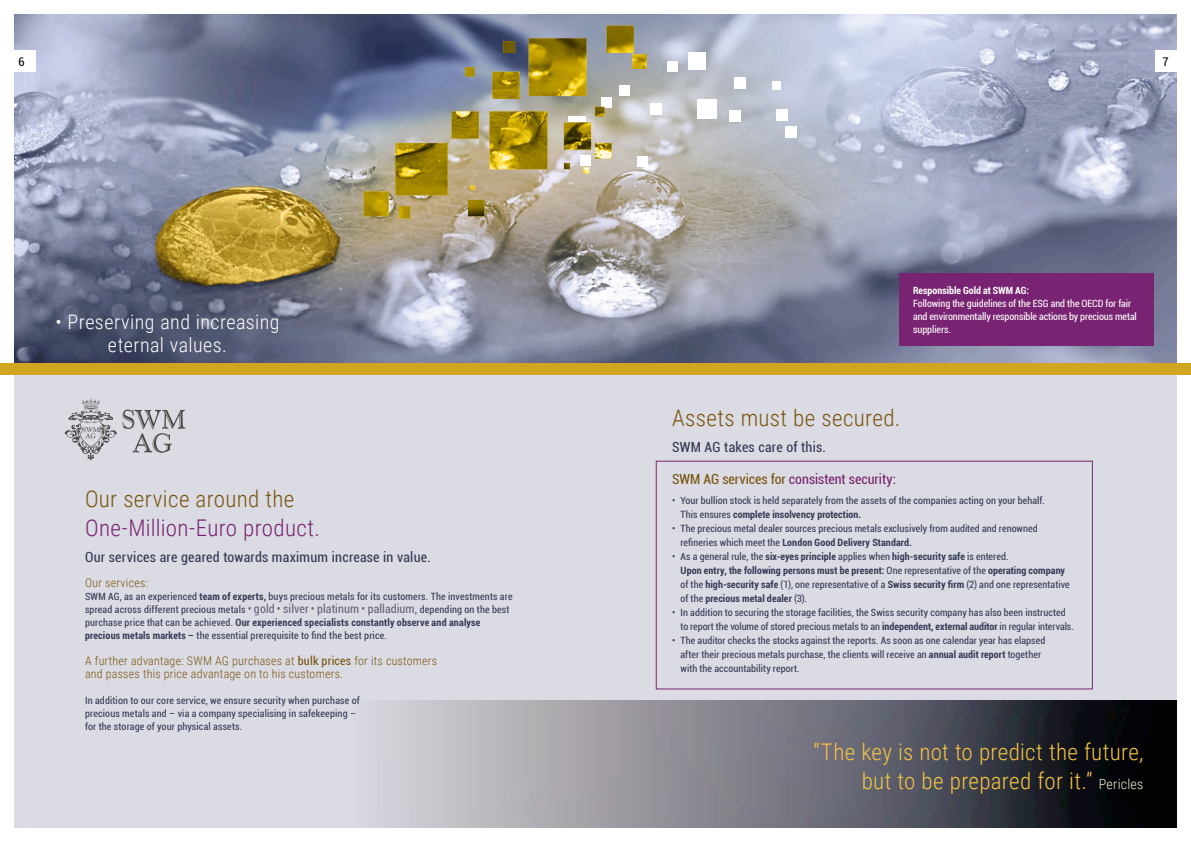
<style>
.page{position:relative;width:1191px;height:842px;background:#fff}
.page>*{position:absolute;margin:0;border:0;box-sizing:border-box;transform-origin:0 0}
.t1{font:300 23px "Roboto Condensed";letter-spacing:.015em;color:#f4c445}
.t2{font:300 23px "Roboto Condensed";letter-spacing:.015em;color:#79540f}
.t3{font:300 23px "Roboto Condensed";letter-spacing:.01em;color:#792472}
.t4{font:300 20px/22.7px "Roboto Condensed";letter-spacing:.025em;color:#fff;text-align:center}
.t5{font:condensed 14px "Roboto";letter-spacing:.015em;color:#323955}
.t6{font:condensed 14px "Roboto";color:#792472}
.t7{font:300 12px "Roboto Condensed";letter-spacing:.015em;color:#79540f}
.t8{font:condensed 12px "Roboto";color:#000}
.t9{font:condensed 10px "Roboto";letter-spacing:.01em;color:#323955}
.t10{font:700 condensed 10px "Roboto";letter-spacing:.01em;color:#323955}
.t11{font:condensed 10px/13px "Roboto";letter-spacing:-.005em;color:#fff}
.t12{font:700 condensed 10px "Roboto";color:#fff}
.s1{font-weight:700}
.s2{font-size:12px;color:#65647c}
.s3{font-weight:400}
.s4{font-family:"Roboto";font-weight:400;font-stretch:condensed}
.s5{color:#79540f}
.s6{font-size:14px;color:#f8ecda}
</style>
<div class="page">
<img style="left:14px;top:14px;width:1162px;height:349px">
<div style="left:697px;top:99px;width:20px;height:19px;background:#fff"></div>
<div style="left:650px;top:103px;width:12px;height:12px;background:#fff"></div>
<div style="left:776px;top:109px;width:12px;height:12px;background:#fff"></div>
<div style="left:772px;top:81px;width:8px;height:8px;background:#fff"></div>
<div style="left:734px;top:77px;width:12px;height:12px;background:#fff"></div>
<div style="left:785px;top:126px;width:12px;height:12px;background:#fff"></div>
<div style="left:729px;top:110px;width:11px;height:12px;background:#fff"></div>
<div style="left:688px;top:52px;width:18px;height:18px;background:#fff"></div>
<div style="left:667px;top:61px;width:11px;height:11px;background:#fff"></div>
<div style="left:637px;top:156px;width:11px;height:11px;background:#fff"></div>
<img style="left:364px;top:26px;width:282px;height:193px">
<div style="left:14px;top:374px;width:1162px;height:454px;background:#dbdbe3"></div>
<div style="left:8px;top:50px;width:27px;height:21px;background:#fff"></div>
<div style="left:1155px;top:50px;width:27px;height:21px;background:#fff"></div>
<svg style="left:65px;top:398px;width:120px;height:62px"></svg>
<img style="left:387px;top:700px;width:789px;height:128px">
<div style="left:656px;top:461px;width:436px;height:228px;border:1px solid #792472"></div>
<div style="left:0;top:363px;width:1191px;height:11px;background:#d0a621"></div>
<div style="left:899px;top:273px;width:254px;height:73px;background:#792472"></div>
<p class="t8" style="left:19px;top:53px;width:8px">6</p>
<p class="t8" style="left:1162px;top:53px;width:8px">7</p>
<p class="t4" style="left:55px;top:310px;width:226px">• Preserving and increasing eternal values.</p>
<p class="t2" style="left:85px;top:483px;width:211px">Our service around the</p>
<p class="t3" style="left:85px;top:512px;width:236px">One-Million-Euro product.</p>
<p class="t5" style="left:85px;top:547px;width:347px">Our services are geared towards maximum increase in value.</p>
<p class="t7" style="left:85px;top:574px;width:64px">Our services:</p>
<p class="t9" style="left:85px;top:590px;width:429px">SWM AG, as an experienced <span class="s1">team of experts,</span> buys precious metals for its customers. The investments are</p>
<p class="t9" style="left:85px;top:603px;width:426px">spread across different precious metals <span class="s2">• gold • silver • platinum • palladium,</span> depending on the best</p>
<p class="t10" style="left:85px;top:616px;width:397px"><span class="s3">purchase price that can be achieved.</span> Our experienced specialists constantly observe and analyse</p>
<p class="t9" style="left:85px;top:629px;width:303px"><span class="s1">precious metals markets –</span> the essential prerequisite to find the best price.</p>
<p class="t7" style="left:85px;top:652px;width:353px">A further advantage: SWM AG purchases at <span class="s4">bulk prices</span> for its customers</p>
<p class="t7" style="left:85px;top:665px;width:259px">and passes this price advantage on to his customers.</p>
<p class="t9" style="left:85px;top:694px;width:276px">In addition to our core service, we ensure security when purchase of</p>
<p class="t9" style="left:85px;top:707px;width:272px">precious metals and – via a company specialising in safekeeping –</p>
<p class="t9" style="left:85px;top:720px;width:159px">for the storage of your physical assets.</p>
<p class="t12" style="left:913px;top:284px;width:117px">Responsible Gold at SWM AG:</p>
<p class="t11" style="left:913px;top:297px;width:220px">Following the guidelines of the ESG and the OECD for fair</p>
<p class="t11" style="left:913px;top:310px;width:225px">and environmentally responsible actions by precious metal suppliers.</p>
<p class="t2" style="left:672px;top:402px;width:230px">Assets must be secured.</p>
<p class="t5" style="left:672px;top:438px;width:155px">SWM AG takes care of this.</p>
<p class="t6" style="left:672px;top:470px;width:225px"><span class="s5">SWM AG services for</span> consistent security:</p>
<p class="t9" style="left:672px;top:494px;width:374px">• Your bullion stock is held separately from the assets of the companies acting on your behalf.</p>
<p class="t10" style="left:680px;top:508px;width:182px"><span class="s3">This ensures</span> complete insolvency protection.</p>
<p class="t9" style="left:672px;top:522px;width:367px">• The precious metal dealer sources precious metals exclusively from audited and renowned</p>
<p class="t10" style="left:680px;top:536px;width:233px"><span class="s3">refineries which meet the</span> London Good Delivery Standard.</p>
<p class="t9" style="left:672px;top:550px;width:338px">• As a general rule, the <span class="s1">six-eyes principle</span> applies when <span class="s1">high-security safe</span> is entered.</p>
<p class="t10" style="left:680px;top:564px;width:386px">Upon entry, the following persons must be present: <span class="s3">One representative of the</span> operating company</p>
<p class="t9" style="left:680px;top:578px;width:390px">of the <span class="s1">high-security safe</span> (1), one representative of a <span class="s1">Swiss security firm</span> (2) and one representative</p>
<p class="t10" style="left:680px;top:592px;width:128px"><span class="s3">of the</span> precious metal dealer <span class="s3">(3).</span></p>
<p class="t9" style="left:672px;top:606px;width:395px">• In addition to securing the storage facilities, the Swiss security company has also been instructed</p>
<p class="t9" style="left:680px;top:620px;width:395px">to report the volume of stored precious metals to an <span class="s1">independent, external auditor</span> in regular intervals.</p>
<p class="t9" style="left:672px;top:634px;width:375px">• The auditor checks the stocks against the reports. As soon as one calendar year has elapsed</p>
<p class="t9" style="left:680px;top:648px;width:362px">after their precious metals purchase, the clients will receive an <span class="s1">annual audit report</span> together</p>
<p class="t9" style="left:680px;top:662px;width:121px">with the accountability report.</p>
<p class="t1" style="left:813px;top:736px;width:332px">“The key is not to predict the future,</p>
<p class="t1" style="left:861px;top:765px;width:283px">but to be prepared for it.” <span class="s6">Pericles</span></p>
</div>
